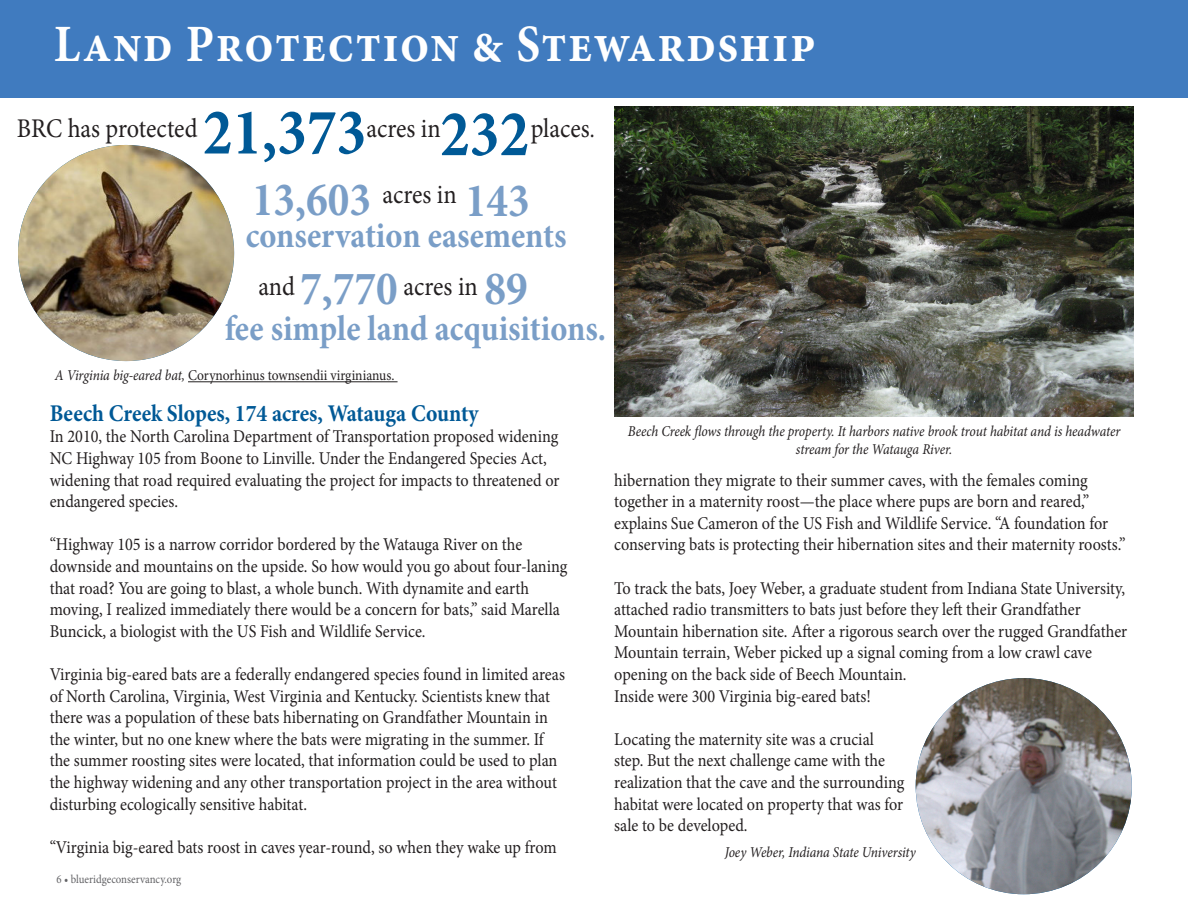
<style>
.page{position:relative;width:1188px;height:918px;background:#fff}
.page>*{position:absolute;margin:0;border:0;box-sizing:border-box;transform-origin:0 0}
.t1{font:700 66px "Minion Pro";color:#005996;scale:.9 1}
.t2{font:700 52.5px "Minion Pro";letter-spacing:.03em;color:#fff;scale:.9 1}
.t3{font:700 48px "Minion Pro";color:#7a9ec7;scale:.9 1}
.t4{font:700 36px "Minion Pro";color:#7a9ec7;scale:.9 1}
.t5{font:27px "Minion Pro";letter-spacing:-.005em;color:#231f20;scale:.9 1}
.t6{font:700 24px "Minion Pro";letter-spacing:.005em;color:#005996;scale:.9 1}
.t7{font:18px/21.6px "Minion Pro";color:#231f20;scale:.9 1}
.t8{font:italic 15px/18px "Minion Pro";letter-spacing:-.01em;color:#231f20;text-align:center;scale:.9 1}
.t9{font:15px "Minion Pro";letter-spacing:.005em;color:#231f20;scale:.9 1}
.t10{font:12px "Minion Pro";color:#636366;scale:.9 1}
.s1{font-size:24px}
.s2{font-style:italic}
</style>
<div class="page">
<div style="left:0;top:0;width:1188px;height:98px;background:#407bbf"></div>
<img style="left:18px;top:145px;width:216px;height:216px;border-radius:108px">
<img style="left:916px;top:678px;width:216px;height:216px;border-radius:108px">
<img style="left:615px;top:107px;width:519px;height:309px">
<hr style="left:188px;top:381px;width:210px;height:1px;background:#231f20">
<p class="t2" style="left:54px;top:8px;width:848px">Land Protection &amp; Stewardship</p>
<p class="t1" style="left:203px;top:86px;width:183px">21,373</p>
<p class="t3" style="left:252px;top:166px;width:134px">13,603</p>
<p class="t3" style="left:465px;top:167px;width:74px">143</p>
<p class="t1" style="left:440px;top:88px;width:100px">232</p>
<p class="t5" style="left:382px;top:177px;width:84px">acres in</p>
<p class="t5" style="left:531px;top:110px;width:72px">places<span class="s1">.</span></p>
<p class="t5" style="left:17px;top:111px;width:202px">BRC has protected</p>
<p class="t5" style="left:367px;top:111px;width:84px">acres in</p>
<p class="t4" style="left:246px;top:210px;width:358px">conservation easements</p>
<p class="t5" style="left:404px;top:268px;width:84px">acres in</p>
<p class="t3" style="left:300px;top:255px;width:110px">7,770</p>
<p class="t3" style="left:485px;top:255px;width:49px">89</p>
<p class="t5" style="left:258px;top:268px;width:42px">and</p>
<p class="t4" style="left:225px;top:303px;width:425px">fee simple land acquisitions.</p>
<p class="t9" style="left:55px;top:365px;width:379px"><span class="s2">A Virginia big-eared bat,</span> Corynorhinus townsendii virginianus.</p>
<p class="t6" style="left:50px;top:396px;width:479px">Beech Creek Slopes, 174 acres, Watauga County</p>
<p class="t7" style="left:50px;top:426px;width:568px">In 2010, the North Carolina Department of Transportation proposed widening NC Highway 105 from Boone to Linville. Under the Endangered Species Act, widening that road required evaluating the project for impacts to threatened or endangered species.</p>
<p class="t7" style="left:50px;top:534px;width:577px">“Highway 105 is a narrow corridor bordered by the Watauga River on the downside and mountains on the upside. So how would you go about four-laning that road? You are going to blast, a whole bunch. With dynamite and earth moving, I realized immediately there would be a concern for bats,” said Marella Buncick, a biologist with the US Fish and Wildlife Service.</p>
<p class="t7" style="left:50px;top:663px;width:574px">Virginia big-eared bats are a federally endangered species found in limited areas of North Carolina, Virginia, West Virginia and Kentucky. Scientists knew that there was a population of these bats hibernating on Grandfather Mountain in the winter, but no one knew where the bats were migrating in the summer. If the summer roosting sites were located, that information could be used to plan the highway widening and any other transportation project in the area without disturbing ecologically sensitive habitat.</p>
<p class="t7" style="left:50px;top:836px;width:565px">“Virginia big-eared bats roost in caves year-round, so when they wake up from</p>
<p class="t10" style="left:56px;top:871px;width:140px">6 • blueridgeconservancy.org</p>
<p class="t8" style="left:628px;top:422px;width:549px">Beech Creek flows through the property. It harbors native brook trout habitat and is headwater stream for the Watauga River.</p>
<p class="t7" style="left:614px;top:469px;width:570px">hibernation they migrate to their summer caves, with the females coming together in a maternity roost—the place where pups are born and reared,” explains Sue Cameron of the US Fish and Wildlife Service. “A foundation for conserving bats is protecting their hibernation sites and their maternity roosts.”</p>
<p class="t7" style="left:614px;top:577px;width:572px">To track the bats, Joey Weber, a graduate student from Indiana State University, attached radio transmitters to bats just before they left their Grandfather Mountain hibernation site. After a rigorous search over the rugged Grandfather Mountain terrain, Weber picked up a signal coming from a low crawl cave opening on the back side of Beech Mountain.<br>Inside were 300 Virginia big-eared bats!</p>
<p class="t7" style="left:614px;top:728px;width:324px">Locating the maternity site was a crucial step. But the next challenge came with the realization that the cave and the surrounding habitat were located on property that was for sale to be developed.</p>
<p class="t8" style="left:725px;top:843px;width:214px">Joey Weber, Indiana State University</p>
</div>
